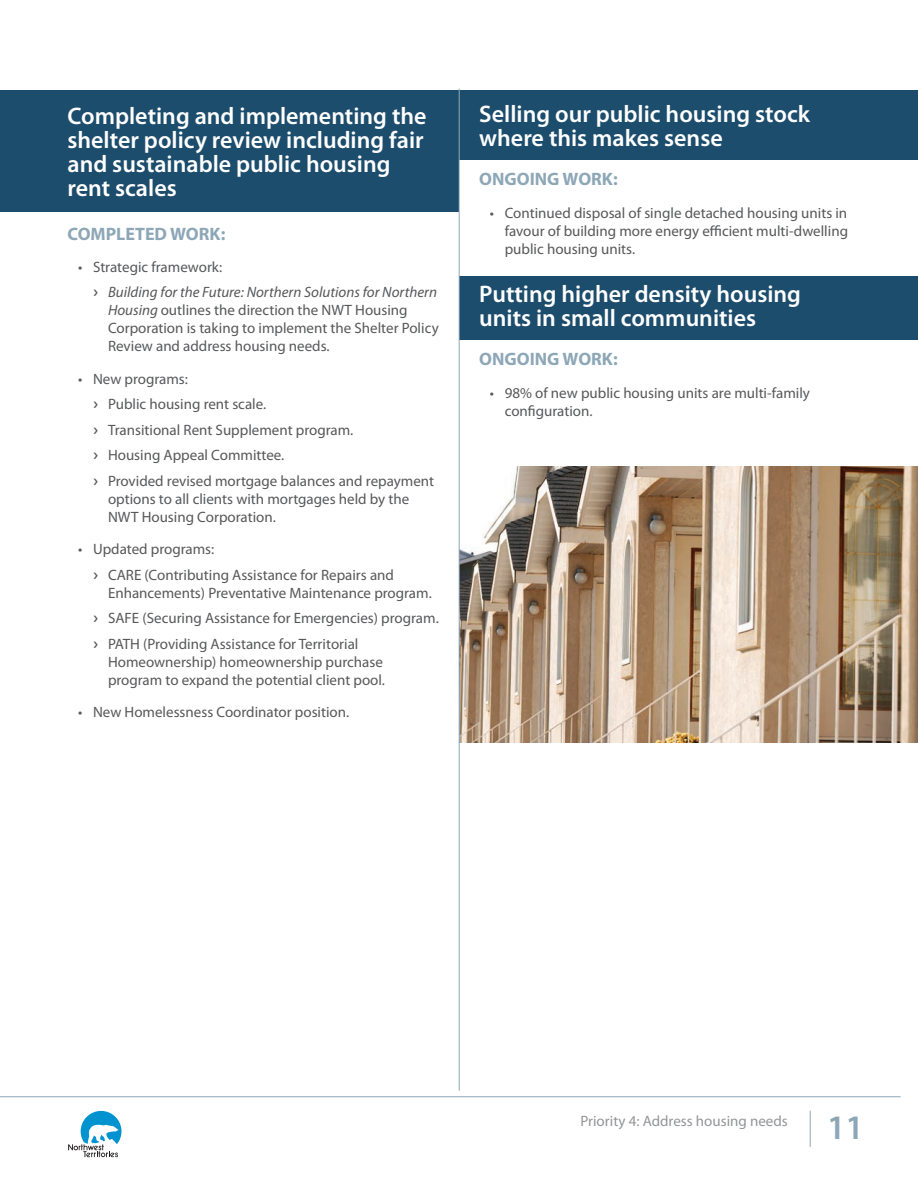
<style>
.page{position:relative;width:918px;height:1188px;background:#fff}
.page>*{position:absolute;margin:0;border:0;box-sizing:border-box;transform-origin:0 0}
.t1{font:600 34.5px "Myriad Pro";color:#8da7b7}
.Prioritie_headings{font:600 24px/24px "Myriad Pro";color:#fff}
.Prioritie_headings-2{font:700 18px "Myriad Pro";color:#8da7b7}
.t2{font:15px/18px "Myriad Pro";color:#57585a}
.Body{font:15px "Myriad Pro";color:#939598}
.s1{font-family:"Cabin"}
.s2{font-style:italic}
</style>
<div class="page">
<hr style="left:0;top:1097px;width:901px;height:1px;background:#8da7b7">
<hr style="left:810px;top:1111px;width:1px;height:36px;background:#8da7b7">
<svg style="left:68px;top:1111px;width:54px;height:46px"></svg>
<img style="left:460px;top:467px;width:458px;height:275px">
<div style="left:0;top:90px;width:459px;height:122px;background:#1d4d6d"></div>
<div style="left:459px;top:90px;width:459px;height:70px;background:#1d4d6d"></div>
<div style="left:459px;top:276px;width:459px;height:63px;background:#1d4d6d"></div>
<hr style="left:459px;top:89px;width:1px;height:1002px;background:#8da7b7">
<p class="Prioritie_headings" style="left:68px;top:104px;width:361px">Completing and implementing the shelter policy review including fair and sustainable public housing rent scales</p>
<p class="Prioritie_headings-2" style="left:68px;top:223px;width:159px">COMPLETED WORK:</p>
<p class="t2" style="left:78px;top:258px;width:146px">• Strategic framework:</p>
<p class="t2" style="left:108px;top:283px;width:332px;text-indent:-15px"><span class="s1">›</span> <span class="s2">Building for the Future: Northern Solutions for Northern Housing</span> outlines the direction the NWT Housing Corporation is taking to implement the Shelter Policy Review and address housing needs.</p>
<p class="t2" style="left:78px;top:369px;width:112px">• New programs:</p>
<p class="t2" style="left:93px;top:395px;width:175px"><span class="s1">›</span> Public housing rent scale.</p>
<p class="t2" style="left:93px;top:421px;width:262px"><span class="s1">›</span> Transitional Rent Supplement program.</p>
<p class="t2" style="left:93px;top:446px;width:193px"><span class="s1">›</span> Housing Appeal Committee.</p>
<p class="t2" style="left:108px;top:472px;width:328px;text-indent:-15px"><span class="s1">›</span> Provided revised mortgage balances and repayment options to all clients with mortgages held by the<br>NWT Housing Corporation.</p>
<p class="t2" style="left:78px;top:540px;width:138px">• Updated programs:</p>
<p class="t2" style="left:108px;top:566px;width:325px;text-indent:-15px"><span class="s1">›</span> CARE (Contributing Assistance for Repairs and<br>Enhancements) Preventative Maintenance program.</p>
<p class="t2" style="left:93px;top:609px;width:347px"><span class="s1">›</span> SAFE (Securing Assistance for Emergencies) program.</p>
<p class="t2" style="left:108px;top:635px;width:279px;text-indent:-15px"><span class="s1">›</span> PATH (Providing Assistance for Territorial<br>Homeownership) homeownership purchase program to expand the potential client pool.</p>
<p class="t2" style="left:78px;top:703px;width:273px">• New Homelessness Coordinator position.</p>
<p class="Prioritie_headings" style="left:479px;top:102px;width:332px">Selling our public housing stock where this makes sense</p>
<h3 class="Prioritie_headings-2" style="left:479px;top:167px;width:140px">ONGOING WORK:</h3>
<p class="t2" style="left:505px;top:204px;width:345px;text-align:justify;text-indent:-15px">• Continued disposal of single detached housing units in favour of building more energy efficient multi-dwelling public housing units.</p>
<p class="Prioritie_headings" style="left:479px;top:281px;width:323px">Putting higher density housing units in small communities</p>
<h3 class="Prioritie_headings-2" style="left:479px;top:347px;width:140px">ONGOING WORK:</h3>
<p class="t2" style="left:505px;top:384px;width:307px;text-indent:-15px">• 98% of new public housing units are multi-family configuration.</p>
<p class="Body" style="left:580px;top:1112px;width:209px">Priority 4: Address housing needs</p>
<h1 class="t1" style="left:827px;top:1105px;width:38px">11</h1>
</div>
